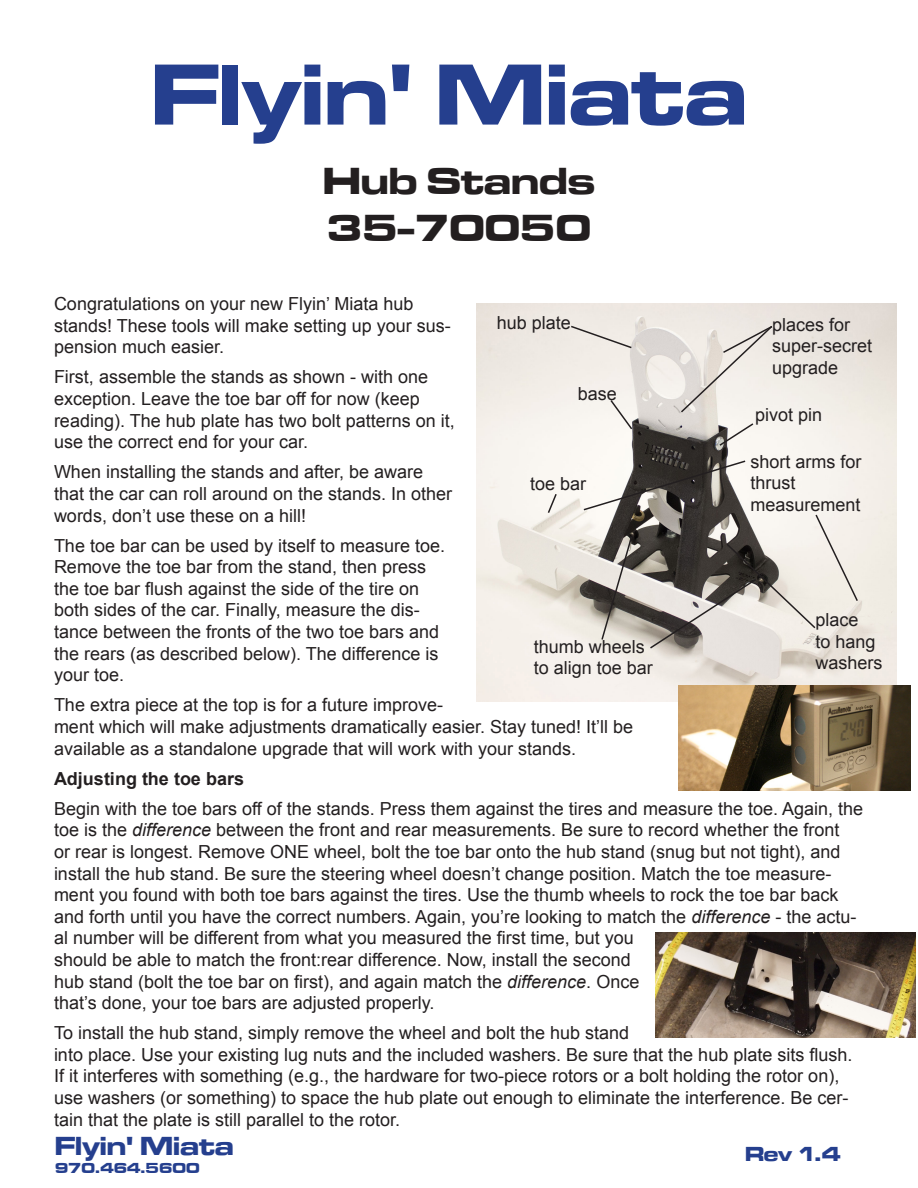
<style>
.page{position:relative;width:918px;height:1188px;background:#fff}
.page>*{position:absolute;margin:0;border:0;box-sizing:border-box;transform-origin:0 0}
.t1{font:90px "Microgramma D Bold Exte";color:#253f8e}
.t2{font:39px "Microgramma D Bold Exte";color:#231f20}
.t3{font:27px "Microgramma D Bold Exte";color:#253f8e}
.t4{font:21px "Microgramma D Bold Exte";color:#253f8e}
.t5{font:18px/21.6px "Arial";color:#231f20}
.t6{font:700 18px "Arial";color:#231f20}
.t7{font:15px "Microgramma D Bold Exte";color:#253f8e}
.s1{font-style:italic}
</style>
<div class="page">
<img style="left:477px;top:304px;width:420px;height:398px">
<svg style="left:609px;top:399px;width:25px;height:32px"></svg>
<svg style="left:569px;top:325px;width:64px;height:25px;background:#e3ded9"></svg>
<svg style="left:718px;top:422px;width:37px;height:25px"></svg>
<svg style="left:546px;top:492px;width:12px;height:23px"></svg>
<img style="left:678px;top:685px;width:233px;height:106px">
<svg style="left:582px;top:459px;width:277px;height:191px"></svg>
<img style="left:656px;top:932px;width:260px;height:105px">
<svg style="left:679px;top:324px;width:95px;height:90px;background:#e6e2dc"></svg>
<p class="t1" style="left:151px;top:33px;width:598px">Flyin' Miata</p>
<p class="t2" style="left:323px;top:154px;width:274px">Hub Stands</p>
<p class="t2" style="left:327px;top:201px;width:266px">35-70050</p>
<p class="t5" style="left:54px;top:293px;width:398px">Congratulations on your new Flyin’ Miata hub stands! These tools will make setting up your sus&shy;pension much easier.</p>
<p class="t5" style="left:54px;top:366px;width:402px">First, assemble the stands as shown - with one exception. Leave the toe bar off for now (keep reading). The hub plate has two bolt patterns on it, use the correct end for your car.</p>
<p class="t5" style="left:54px;top:461px;width:400px">When installing the stands and after, be aware that the car can roll around on the stands. In other words, don’t use these on a hill!</p>
<p class="t5" style="left:54px;top:535px;width:393px">The toe bar can be used by itself to measure toe.<br>Remove the toe bar from the stand, then press the toe bar flush against the side of the tire on both sides of the car. Finally, measure the dis&shy;tance between the fronts of the two toe bars and the rears (as described below). The difference is your toe.</p>
<p class="t5" style="left:54px;top:694px;width:581px">The extra piece at the top is for a future improve-<br>ment which will make adjustments dramatically easier. Stay tuned! It’ll be available as a standalone upgrade that will work with your stands.</p>
<p class="t6" style="left:54px;top:766px;width:192px">Adjusting the toe bars</p>
<p class="t5" style="left:54px;top:798px;width:811px">Begin with the toe bars off of the stands. Press them against the tires and measure the toe. Again, the toe is the <span class="s1">difference</span> between the front and rear measurements. Be sure to record whether the front<br>or rear is longest. Remove ONE wheel, bolt the toe bar onto the hub stand (snug but not tight), and install the hub stand. Be sure the steering wheel doesn’t change position. Match the toe measure&shy;ment you found with both toe bars against the tires. Use the thumb wheels to rock the toe bar back and forth until you have the correct numbers. Again, you’re looking to match the <span class="s1">difference</span> - the actu&shy;al number will be different from what you measured the first time, but you<br>should be able to match the front:rear difference. Now, install the second<br>hub stand (bolt the toe bar on first), and again match the <span class="s1">difference</span>. Once<br>that’s done, your toe bars are adjusted properly.</p>
<p class="t5" style="left:54px;top:1022px;width:800px">To install the hub stand, simply remove the wheel and bolt the hub stand<br>into place. Use your existing lug nuts and the included washers. Be sure that the hub plate sits flush.<br>If it interferes with something (e.g., the hardware for two-piece rotors or a bolt holding the rotor on), use washers (or something) to space the hub plate out enough to eliminate the interference. Be cer&shy;tain that the plate is still parallel to the rotor.</p>
<p class="t5" style="left:497px;top:312px;width:76px">hub plate</p>
<p class="t5" style="left:772px;top:314px;width:102px">places for super-secret upgrade</p>
<p class="t5" style="left:578px;top:383px;width:41px">base</p>
<p class="t5" style="left:755px;top:405px;width:69px">pivot pin</p>
<p class="t5" style="left:750px;top:451px;width:113px">short arms for</p>
<p class="t5" style="left:750px;top:472px;width:47px">thrust</p>
<p class="t5" style="left:750px;top:494px;width:112px">measurement</p>
<p class="t5" style="left:530px;top:473px;width:58px">toe bar</p>
<p class="t5" style="left:815px;top:609px;width:69px">place<br>to hang washers</p>
<p class="t5" style="left:534px;top:636px;width:121px">thumb wheels to align toe bar</p>
<h3 class="t3" style="left:55px;top:1128px;width:180px">Flyin' Miata</h3>
<p class="t7" style="left:55px;top:1158px;width:146px">970.464.5600</p>
<p class="t4" style="left:745px;top:1140px;width:97px">Rev 1.4</p>
</div>
